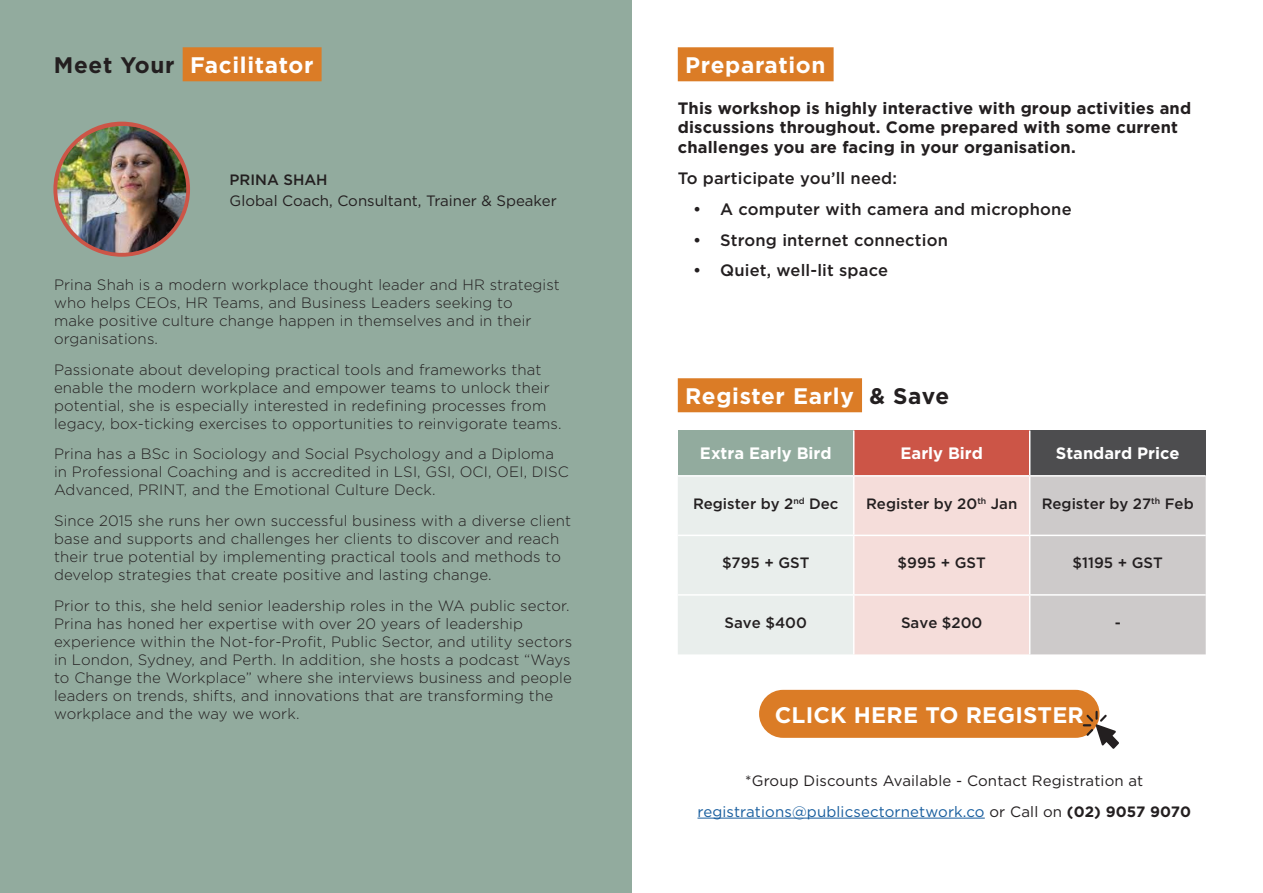
<style>
.page{position:relative;width:1263px;height:893px;background:#fff}
.page>*{position:absolute;margin:0;border:0;box-sizing:border-box;transform-origin:0 0}
.Body_Text{font:700 22.5px "Gotham";letter-spacing:.03em;color:#fff}
.Body_Text-2{font:700 22.5px "Gotham";letter-spacing:.01em;color:#fff}
.Body_Text-3{font:700 16.5px/19.8px "Gotham";letter-spacing:.01em;color:#231f20}
.Body_Text-4{font:500 16.5px "Gotham";letter-spacing:.01em;color:#231f20}
.Headers{font:700 16.5px "Gotham";color:#fff}
.Body_Text-5{font:300 15px/18px "Gotham";letter-spacing:.01em;color:#231f20}
.Headers-2{font:500 15px "Gotham";color:#231f20}
.Body_Text-6{font:15px "Gotham";color:#231f20}
.Body_Text-7{font:15px "Gotham";letter-spacing:.01em;color:#175d9e}
.s1{color:#231f20}
.s2{font-weight:700;color:#231f20}
</style>
<div class="page">
<div style="left:678px;top:47px;width:156px;height:34px;background:#db7c26"></div>
<div style="left:759px;top:690px;width:340px;height:48px;background:#db7c26;border-radius:24px"></div>
<svg style="left:1083px;top:711px;width:36px;height:38px"></svg>
<div style="left:678px;top:378px;width:184px;height:34px;background:#db7c26"></div>
<div style="left:678px;top:431px;width:176px;height:45px;background:#92ab9e"></div>
<div style="left:854px;top:431px;width:176px;height:45px;background:#cc5547"></div>
<div style="left:1030px;top:431px;width:176px;height:45px;background:#4d4d4f"></div>
<svg style="left:678px;top:477px;width:528px;height:177px;background:#e3dcda"></svg>
<hr style="left:678px;top:535px;width:176px;height:1px;background:#fff">
<hr style="left:854px;top:535px;width:176px;height:1px;background:#fff">
<hr style="left:1030px;top:535px;width:176px;height:1px;background:#fff">
<hr style="left:678px;top:594px;width:176px;height:2px;background:#fff">
<hr style="left:854px;top:594px;width:176px;height:2px;background:#fff">
<hr style="left:1030px;top:594px;width:176px;height:2px;background:#fff">
<hr style="left:853px;top:431px;width:1px;height:44px;background:#fff">
<hr style="left:853px;top:477px;width:1px;height:58px;background:#fff">
<hr style="left:853px;top:536px;width:1px;height:58px;background:#fff">
<hr style="left:853px;top:596px;width:1px;height:58px;background:#fff">
<hr style="left:678px;top:475px;width:176px;height:2px;background:#fff">
<hr style="left:1030px;top:475px;width:176px;height:2px;background:#fff">
<hr style="left:854px;top:475px;width:176px;height:2px;background:#fff">
<hr style="left:1029px;top:431px;width:1px;height:44px;background:#fff">
<hr style="left:1029px;top:477px;width:1px;height:58px;background:#fff">
<hr style="left:1029px;top:536px;width:1px;height:58px;background:#fff">
<hr style="left:1029px;top:596px;width:1px;height:58px;background:#fff">
<hr style="left:697px;top:818px;width:288px;height:1px;background:#175d9e">
<div style="left:0;top:0;width:631px;height:893px;background:#92ab9e"></div>
<img style="left:58px;top:124px;width:130px;height:130px">
<div style="left:53px;top:122px;width:137px;height:135px;border:4px solid #cc5547;border-radius:50%"></div>
<div style="left:183px;top:47px;width:139px;height:34px;background:#db7c26"></div>
<p class="Body_Text" style="left:54px;top:50px;width:261px"><span class="s1">Meet Your</span> Facilitator</p>
<p class="Headers-2" style="left:230px;top:170px;width:100px">PRINA SHAH</p>
<p class="Body_Text-6" style="left:230px;top:191px;width:329px">Global Coach, Consultant, Trainer &amp; Speaker</p>
<p class="Body_Text-5" style="left:54px;top:275px;width:507px">Prina Shah is a modern workplace thought leader and HR strategist who helps CEOs, HR Teams, and Business Leaders seeking to<br>make positive culture change happen in themselves and in their organisations.</p>
<p class="Body_Text-5" style="left:54px;top:360px;width:509px">Passionate about developing practical tools and frameworks that enable the modern workplace and empower teams to unlock their potential, she is especially interested in redefining processes from legacy, box-ticking exercises to opportunities to reinvigorate teams.</p>
<p class="Body_Text-5" style="left:54px;top:445px;width:516px">Prina has a BSc in Sociology and Social Psychology and a Diploma in Professional Coaching and is accredited in LSI, GSI, OCI, OEI, DISC<br>Advanced, PRINT, and the Emotional Culture Deck.</p>
<p class="Body_Text-5" style="left:54px;top:511px;width:518px">Since 2015 she runs her own successful business with a diverse client base and supports and challenges her clients to discover and reach their true potential by implementing practical tools and methods to develop strategies that create positive and lasting change.</p>
<p class="Body_Text-5" style="left:54px;top:596px;width:520px">Prior to this, she held senior leadership roles in the WA public sector.<br>Prina has honed her expertise with over 20 years of leadership experience within the Not-for-Profit, Public Sector, and utility sectors in London, Sydney, and Perth. In addition, she hosts a podcast “Ways to Change the Workplace” where she interviews business and people leaders on trends, shifts, and innovations that are transforming the workplace and the way we work.</p>
<p class="Body_Text" style="left:685px;top:50px;width:142px">Preparation</p>
<p class="Body_Text-3" style="left:678px;top:98px;width:515px">This workshop is highly interactive with group activities and discussions throughout. Come prepared with some current challenges you are facing in your organisation.</p>
<p class="Body_Text-4" style="left:678px;top:167px;width:221px">To participate you’ll need:</p>
<p class="Body_Text-4" style="left:693px;top:198px;width:380px">• A computer with camera and microphone</p>
<p class="Body_Text-4" style="left:693px;top:229px;width:256px">• Strong internet connection</p>
<p class="Body_Text-4" style="left:693px;top:260px;width:196px">• Quiet, well-lit space</p>
<p class="Body_Text" style="left:685px;top:381px;width:273px">Register Early <span class="s1">&amp; Save</span>!</p>
<p class="Headers" style="left:700px;top:442px;width:133px">Extra Early Bird</p>
<p class="Headers" style="left:900px;top:442px;width:84px">Early Bird</p>
<p class="Headers" style="left:1056px;top:442px;width:125px">Standard Price</p>
<p class="Headers-2" style="left:693px;top:494px;width:147px">Register by 2<sup>nd</sup> Dec</p>
<p class="Headers-2" style="left:866px;top:494px;width:153px">Register by 20<sup>th</sup> Jan</p>
<p class="Headers-2" style="left:1042px;top:494px;width:154px">Register by 27<sup>th</sup> Feb</p>
<p class="Headers-2" style="left:722px;top:553px;width:89px">$795 + GST</p>
<p class="Headers-2" style="left:898px;top:553px;width:90px">$995 + GST</p>
<p class="Headers-2" style="left:1072px;top:553px;width:92px">$1195 + GST</p>
<p class="Headers-2" style="left:724px;top:613px;width:84px">Save $400</p>
<p class="Headers-2" style="left:901px;top:613px;width:83px">Save $200</p>
<p class="Headers-2" style="left:1115px;top:613px;width:8px">-</p>
<p class="Body_Text-2" style="left:775px;top:700px;width:311px">CLICK HERE TO REGISTER</p>
<p class="Body_Text-6" style="left:745px;top:771px;width:400px">*Group Discounts Available - Contact Registration at</p>
<p class="Body_Text-7" style="left:697px;top:802px;width:495px">registrations@publicsectornetwork.co <span class="s1">or Call on</span> <span class="s2">(02) 9057 9070</span></p>
</div>
